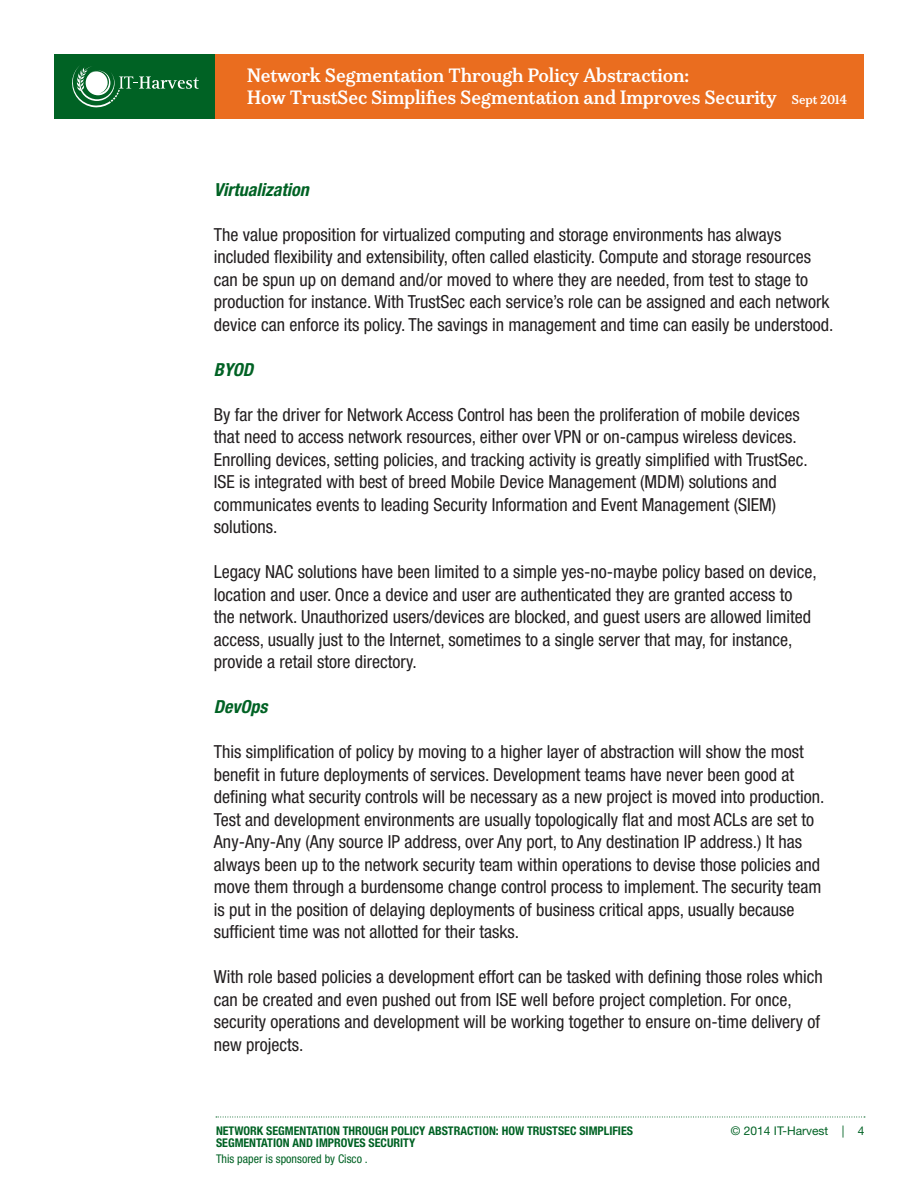
<style>
.page{position:relative;width:918px;height:1188px;background:#fff}
.page>*{position:absolute;margin:0;border:0;box-sizing:border-box;transform-origin:0 0}
.t1{font:condensed 18px/22.5px "Helvetica Neue LT Std";color:#231f20}
.t2{font:700 18px/22.5px "Durant";letter-spacing:-.005em;color:#fff}
.t3{font:italic 700 condensed 18px "Helvetica Neue LT Std";color:#006224}
.t4{font:700 condensed 12px "Helvetica Neue LT Std";color:#006224}
.t5{font:condensed 12px "Helvetica Neue LT Std";color:#006224}
.t6{font:12px "Helvetica Neue LT Std";color:#006224}
.s1{font-size:12px}
</style>
<div class="page">
<div style="left:54px;top:54px;width:162px;height:65px;background:#006224"></div>
<svg style="left:216px;top:1117px;width:649px;height:1px"></svg>
<div style="left:216px;top:54px;width:648px;height:65px;background:#ea6d1f"></div>
<svg style="left:72px;top:66px;width:127px;height:42px"></svg>
<p class="t2" style="left:247px;top:64px;width:601px">Network Segmentation Through Policy Abstraction:<br>How TrustSec Simplifies Segmentation and Improves Security <span class="s1">Sept 2014</span></p>
<p class="t3" style="left:214px;top:178px;width:96px">Virtualization</p>
<p class="t1" style="left:214px;top:223px;width:621px">The value proposition for virtualized computing and storage environments has always included flexibility and extensibility, often called elasticity. Compute and storage resources can be spun up on demand and/or moved to where they are needed, from test to stage to production for instance. With TrustSec each service’s role can be assigned and each network device can enforce its policy. The savings in management and time can easily be understood.</p>
<p class="t3" style="left:214px;top:358px;width:41px">BYOD</p>
<p class="t1" style="left:214px;top:403px;width:595px">By far the driver for Network Access Control has been the proliferation of mobile devices that need to access network resources, either over VPN or on-campus wireless devices.<br>Enrolling devices, setting policies, and tracking activity is greatly simplified with TrustSec.<br>ISE is integrated with best of breed Mobile Device Management (MDM) solutions and communicates events to leading Security Information and Event Management (SIEM) solutions.</p>
<p class="t1" style="left:214px;top:560px;width:604px">Legacy NAC solutions have been limited to a simple yes-no-maybe policy based on device, location and user. Once a device and user are authenticated they are granted access to the network. Unauthorized users/devices are blocked, and guest users are allowed limited access, usually just to the Internet, sometimes to a single server that may, for instance, provide a retail store directory.</p>
<p class="t3" style="left:214px;top:696px;width:55px">DevOps</p>
<p class="t1" style="left:214px;top:740px;width:612px">This simplification of policy by moving to a higher layer of abstraction will show the most benefit in future deployments of services. Development teams have never been good at defining what security controls will be necessary as a new project is moved into production.<br>Test and development environments are usually topologically flat and most ACLs are set to Any-Any-Any (Any source IP address, over Any port, to Any destination IP address.) It has always been up to the network security team within operations to devise those policies and move them through a burdensome change control process to implement. The security team is put in the position of delaying deployments of business critical apps, usually because sufficient time was not allotted for their tasks.</p>
<p class="t1" style="left:214px;top:965px;width:610px">With role based policies a development effort can be tasked with defining those roles which can be created and even pushed out from ISE well before project completion. For once, security operations and development will be working together to ensure on-time delivery of new projects.</p>
<p class="t4" style="left:216px;top:1123px;width:419px">NETWORK SEGMENTATION THROUGH POLICY ABSTRACTION: HOW TRUSTSEC SIMPLIFIES</p>
<p class="t6" style="left:731px;top:1123px;width:135px">© 2014 IT-Harvest | 4</p>
<p class="t4" style="left:216px;top:1136px;width:201px">SEGMENTATION AND IMPROVES SECURITY</p>
<p class="t5" style="left:216px;top:1151px;width:153px">This paper is sponsored by Cisco .</p>
</div>
